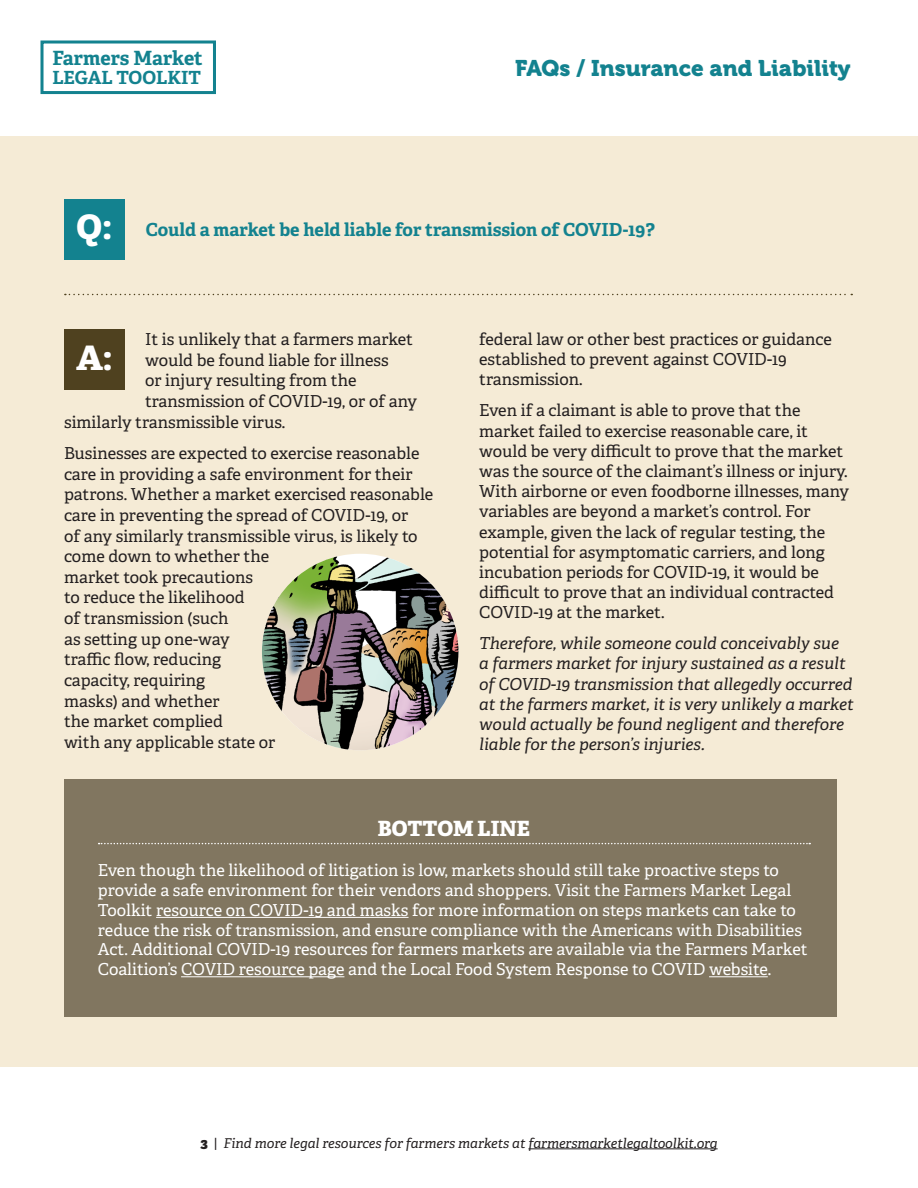
<style>
.page{position:relative;width:918px;height:1188px;background:#fff}
.page>*{position:absolute;margin:0;border:0;box-sizing:border-box;transform-origin:0 0}
.t1{font:800 33.75px "Adelle";color:#fff}
.t2{font:22.5px "Museo 900";color:#13828f}
.t3{font:800 21px "Adelle";color:#fff}
.t4{font:700 19.65px "Adelle";color:#13828f}
.t5{font:700 18.15px "Adelle";color:#13828f}
.t6{font:700 18px "Adelle";color:#13828f}
.t7{font:16.5px/20.7px "Adelle";color:#231f20}
.t8{font:16.5px/19.8px "Adelle";color:#fff}
.t9{font:italic 16.5px/20.2px "Adelle";color:#231f20}
.t10{font:italic 13.5px "Adelle";color:#231f20}
.s1{font-weight:800;font-style:normal}
.s2{font-style:normal}
</style>
<div class="page">
<div style="left:0;top:136px;width:918px;height:931px;background:#f5ebd6"></div>
<div style="left:40px;top:40px;width:176px;height:54px;border:3px solid #13828f"></div>
<div style="left:64px;top:330px;width:61px;height:60px;background:#4f411f"></div>
<div style="left:64px;top:199px;width:61px;height:60px;background:#13828f"></div>
<div style="left:64px;top:779px;width:773px;height:237px;background:#817660"></div>
<svg style="left:99px;top:843px;width:711px;height:1px"></svg>
<hr style="left:156px;top:917px;width:253px;height:1px;background:#fff">
<hr style="left:181px;top:976px;width:163px;height:1px;background:#fff">
<hr style="left:709px;top:976px;width:59px;height:1px;background:#fff">
<svg style="left:65px;top:294px;width:787px;height:1px"></svg>
<img style="left:262px;top:554px;width:196px;height:196px;border-radius:98px">
<hr style="left:528px;top:1149px;width:190px;height:1px;background:#231f20">
<p class="t4" style="left:52px;top:46px;width:152px">Farmers Market</p>
<p class="t5" style="left:52px;top:66px;width:150px">LEGAL TOOLKIT</p>
<p class="t2" style="left:515px;top:55px;width:337px">FAQs / Insurance and Liability</p>
<p class="t1" style="left:77px;top:205px;width:37px">Q:</p>
<p class="t6" style="left:146px;top:218px;width:511px">Could a market be held liable for transmission of COVID-19?</p>
<p class="t7" style="left:145px;top:329px;width:269px">It is unlikely that a farmers market</p>
<p class="t7" style="left:145px;top:350px;width:245px">would be found liable for illness</p>
<p class="t7" style="left:145px;top:370px;width:213px">or injury resulting from the</p>
<p class="t7" style="left:145px;top:391px;width:273px">transmission of COVID-19, or of any</p>
<p class="t7" style="left:64px;top:412px;width:223px">similarly transmissible virus.</p>
<p class="t7" style="left:64px;top:443px;width:371px">Businesses are expected to exercise reasonable care in providing a safe environment for their patrons. Whether a market exercised reasonable care in preventing the spread of COVID-19, or<br>of any similarly transmissible virus, is likely to come down to whether the<br>market took precautions<br>to reduce the likelihood<br>of transmission (such<br>as setting up one-way<br>traffic flow, reducing<br>capacity, requiring<br>masks) and whether<br>the market complied<br>with any applicable state or</p>
<p class="t1" style="left:76px;top:336px;width:38px">A:</p>
<p class="t7" style="left:479px;top:329px;width:354px;line-height:20.2px">federal law or other best practices or guidance established to prevent against COVID-19 transmission.</p>
<p class="t7" style="left:479px;top:401px;width:371px;line-height:20.2px">Even if a claimant is able to prove that the market failed to exercise reasonable care, it would be very difficult to prove that the market was the source of the claimant’s illness or injury.<br>With airborne or even foodborne illnesses, many variables are beyond a market’s control. For example, given the lack of regular testing, the potential for asymptomatic carriers, and long incubation periods for COVID-19, it would be difficult to prove that an individual contracted COVID-19 at the market.</p>
<p class="t9" style="left:479px;top:634px;width:376px">Therefore, while someone could conceivably sue<br>a farmers market for injury sustained as a result of COVID-19 transmission that allegedly occurred at the farmers market, it is very unlikely a market would actually be found negligent and therefore liable for the person’s injuries.</p>
<p class="t3" style="left:378px;top:815px;width:154px">BOTTOM LINE</p>
<p class="t8" style="left:98px;top:861px;width:711px">Even though the likelihood of litigation is low, markets should still take proactive steps to provide a safe environment for their vendors and shoppers. Visit the Farmers Market Legal Toolkit resource on COVID-19 and masks for more information on steps markets can take to reduce the risk of transmission, and ensure compliance with the Americans with Disabilities Act. Additional COVID-19 resources for farmers markets are available via the Farmers Market Coalition’s COVID resource page and the Local Food System Response to COVID website.</p>
<p class="t10" style="left:200px;top:1134px;width:519px"><span class="s1">3</span> <span class="s2">|</span> Find more legal resources for farmers markets at farmersmarketlegaltoolkit.org</p>
</div>
